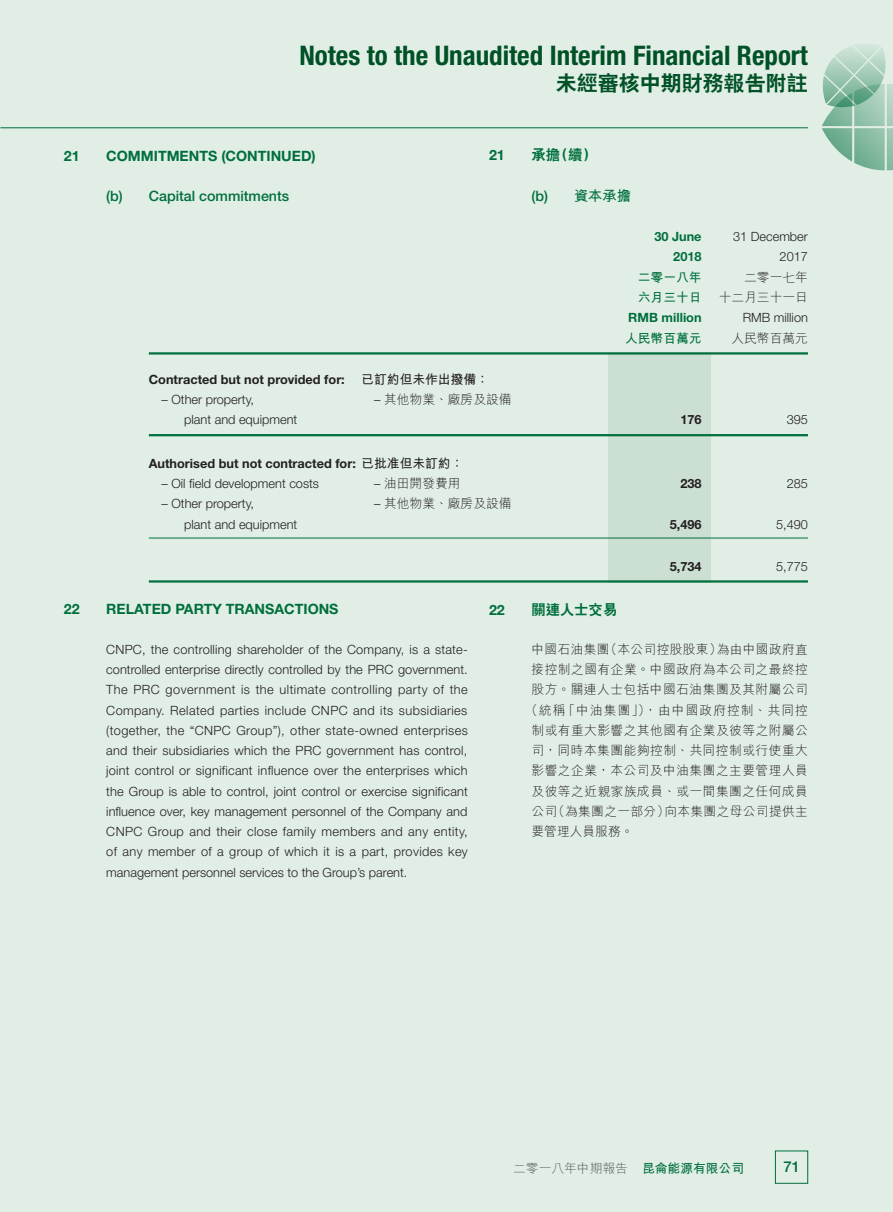
<style>
.page{position:relative;width:893px;height:1212px;background:#e1eee6}
.page>*{position:absolute;margin:0;border:0;box-sizing:border-box;transform-origin:0 0}
.t1{font:700 condensed 27px "Helvetica Neue LT Std";color:#005126}
.t2{font:800 21px "C Hei 2 HK";color:#005126}
.t3{font:500 15px "Helvetica Neue LT Std";color:#006f3c}
.Subhead_1_e{font:700 14.25px "Helvetica Neue LT Std";color:#006f3c}
.Subhead_2_e{font:500 14.25px "Helvetica Neue LT Std";color:#006f3c}
.Subhead_1_c{font:800 14.25px "C Hei 2 HK";color:#006f3c}
.Subhead_2_c{font:700 14.25px "M Hei HK";color:#006f3c}
.Subhead_1_c-2{font:700 14.25px "Helvetica Neue LT Std";color:#006f3c}
.body_e{font:300 12.75px/20.2px "Helvetica Neue LT Std";color:#231f20;text-align:justify}
.body_c{font:300 12.75px "M Hei HK";letter-spacing:.035em;color:#231f20}
.Table_2_Colume{font:300 12.75px "Helvetica Neue LT Std";color:#231f20}
.Table_2_Colume-2{font:700 12.75px "Helvetica Neue LT Std";color:#231f20}
.Table_2_Colume-3{font:300 12.75px "M Hei HK";color:#231f20}
.body_c-2{font:300 12.75px "M Hei HK";letter-spacing:.085em;color:#231f20}
.Table_2_Colume-4{font:700 12.75px "Helvetica Neue LT Std";color:#006f3c}
.t4{font:300 12.75px "M Hei HK";color:#57585a}
.Table_2_Colume-5{font:700 12.75px "M Hei HK";color:#006f3c}
.Table_2_Colume-6{font:700 12.75px "M Hei HK";color:#231f20}
.body_c-3{font:300 12.75px "M Hei HK";color:#231f20}
.s1{font-family:"Helvetica Neue LT Std";font-weight:500}
.s2{font-family:"Helvetica Neue LT Std"}
.s3{font-family:"M Hei HK"}
.s4{font-weight:700;color:#006f3c}
</style>
<div class="page">
<div style="left:775px;top:1151px;width:33px;height:32px;border:1px solid #006f3c"></div>
<svg style="left:822px;top:44px;width:71px;height:126px"></svg>
<hr style="left:0;top:127px;width:808px;height:1px;background:#006f3c">
<div style="left:608px;top:352px;width:102px;height:231px;background:#cbdfd3"></div>
<hr style="left:149px;top:352px;width:659px;height:3px;background:#006f3c">
<hr style="left:149px;top:434px;width:659px;height:2px;background:#006f3c">
<hr style="left:149px;top:538px;width:659px;height:1px;background:#006f3c">
<hr style="left:149px;top:580px;width:659px;height:3px;background:#006f3c">
<h1 class="t1" style="left:299px;top:39px;width:510px">Notes to the Unaudited Interim Financial Report</h1>
<h2 class="t2" style="left:556px;top:73px;width:253px">未經審核中期財務報告附註</h2>
<p class="Subhead_1_e" style="left:64px;top:147px;width:17px">21</p>
<p class="Subhead_1_e" style="left:106px;top:147px;width:211px">COMMITMENTS (CONTINUED)</p>
<p class="Subhead_2_e" style="left:106px;top:188px;width:184px">(b) Capital commitments</p>
<p class="Subhead_1_c-2" style="left:489px;top:146px;width:17px">21</p>
<p class="Subhead_1_c" style="left:531px;top:148px;width:67px">承擔（續）</p>
<p class="Subhead_2_c" style="left:531px;top:185px;width:101px"><span class="s1">(b)</span> 資本承擔</p>
<p class="Table_2_Colume-4" style="left:654px;top:229px;width:49px">30 June</p>
<p class="Table_2_Colume" style="left:733px;top:229px;width:76px">31 December</p>
<p class="Table_2_Colume-4" style="left:673px;top:249px;width:30px">2018</p>
<p class="Table_2_Colume" style="left:780px;top:249px;width:30px">2017</p>
<p class="Table_2_Colume-5" style="left:638px;top:268px;width:65px">二零一八年</p>
<p class="Table_2_Colume-3" style="left:744px;top:271px;width:65px">二零一七年</p>
<p class="Table_2_Colume-5" style="left:638px;top:288px;width:65px">六月三十日</p>
<p class="Table_2_Colume-3" style="left:719px;top:291px;width:91px">十二月三十一日</p>
<p class="Table_2_Colume-4" style="left:628px;top:310px;width:75px">RMB million</p>
<p class="Table_2_Colume" style="left:743px;top:310px;width:67px">RMB million</p>
<p class="Table_2_Colume-5" style="left:625px;top:329px;width:78px">人民幣百萬元</p>
<p class="Table_2_Colume-3" style="left:731px;top:331px;width:78px">人民幣百萬元</p>
<p class="Table_2_Colume-2" style="left:149px;top:371px;width:198px">Contracted but not provided for:</p>
<p class="Table_2_Colume-6" style="left:361px;top:370px;width:129px">已訂約但未作出撥備：</p>
<p class="Table_2_Colume" style="left:162px;top:392px;width:94px">– Other property,</p>
<p class="Table_2_Colume-3" style="left:374px;top:393px;width:139px"><span class="s2">–</span> 其他物業、廠房及設備</p>
<p class="Table_2_Colume" style="left:184px;top:412px;width:115px">plant and equipment</p>
<p class="Table_2_Colume-2" style="left:680px;top:412px;width:23px">176</p>
<p class="Table_2_Colume" style="left:787px;top:412px;width:23px">395</p>
<p class="Table_2_Colume-2" style="left:149px;top:455px;width:316px">Authorised but not contracted for: <span class="s3">已批准但未訂約：</span></p>
<p class="Table_2_Colume" style="left:162px;top:476px;width:159px">– Oil field development costs</p>
<p class="Table_2_Colume-3" style="left:374px;top:477px;width:88px"><span class="s2">–</span> 油田開發費用</p>
<p class="Table_2_Colume-2" style="left:680px;top:476px;width:23px">238</p>
<p class="Table_2_Colume" style="left:787px;top:476px;width:23px">285</p>
<p class="Table_2_Colume" style="left:162px;top:496px;width:94px">– Other property,</p>
<p class="Table_2_Colume-3" style="left:374px;top:497px;width:139px"><span class="s2">–</span> 其他物業、廠房及設備</p>
<p class="Table_2_Colume" style="left:184px;top:516px;width:115px">plant and equipment</p>
<p class="Table_2_Colume-2" style="left:670px;top:516px;width:33px">5,496</p>
<p class="Table_2_Colume" style="left:776px;top:516px;width:33px">5,490</p>
<p class="Table_2_Colume-2" style="left:670px;top:558px;width:33px">5,734</p>
<p class="Table_2_Colume" style="left:776px;top:558px;width:33px">5,775</p>
<p class="Subhead_1_e" style="left:64px;top:601px;width:17px">22</p>
<p class="Subhead_1_e" style="left:106px;top:601px;width:234px">RELATED PARTY TRANSACTIONS</p>
<p class="body_e" style="left:106px;top:639px;width:363px">CNPC, the controlling shareholder of the Company, is a state&shy;controlled enterprise directly controlled by the PRC government.<br>The PRC government is the ultimate controlling party of the Company. Related parties include CNPC and its subsidiaries (together, the “CNPC Group”), other state-owned enterprises and their subsidiaries which the PRC government has control, joint control or significant influence over the enterprises which the Group is able to control, joint control or exercise significant influence over, key management personnel of the Company and CNPC Group and their close family members and any entity, of any member of a group of which it is a part, provides key management personnel services to the Group’s parent.</p>
<p class="Subhead_1_c-2" style="left:489px;top:601px;width:17px">22</p>
<p class="Subhead_1_c" style="left:531px;top:602px;width:87px">關連人士交易</p>
<p class="body_c" style="left:531px;top:643px;width:278px">中國石油集團（本公司控股股東）為由中國政府直</p>
<p class="body_c" style="left:531px;top:663px;width:278px">接控制之國有企業。中國政府為本公司之最終控</p>
<p class="body_c" style="left:531px;top:683px;width:278px">股方。關連人士包括中國石油集團及其附屬公司</p>
<p class="body_c-2" style="left:525px;top:703px;width:284px">（統稱「中油集團」），由中國政府控制、共同控</p>
<p class="body_c" style="left:531px;top:724px;width:278px">制或有重大影響之其他國有企業及彼等之附屬公</p>
<p class="body_c" style="left:531px;top:744px;width:278px">司，同時本集團能夠控制、共同控制或行使重大</p>
<p class="body_c" style="left:531px;top:764px;width:278px">影響之企業，本公司及中油集團之主要管理人員</p>
<p class="body_c" style="left:531px;top:784px;width:278px">及彼等之近親家族成員、或一間集團之任何成員</p>
<p class="body_c" style="left:531px;top:805px;width:278px">公司（為集團之一部分）向本集團之母公司提供主</p>
<p class="body_c-3" style="left:531px;top:825px;width:103px">要管理人員服務。</p>
<p class="t4" style="left:513px;top:1161px;width:232px">二零一八年中期報告 <span class="s4">昆侖能源有限公司</span></p>
<p class="t3" style="left:783px;top:1157px;width:18px">71</p>
</div>
